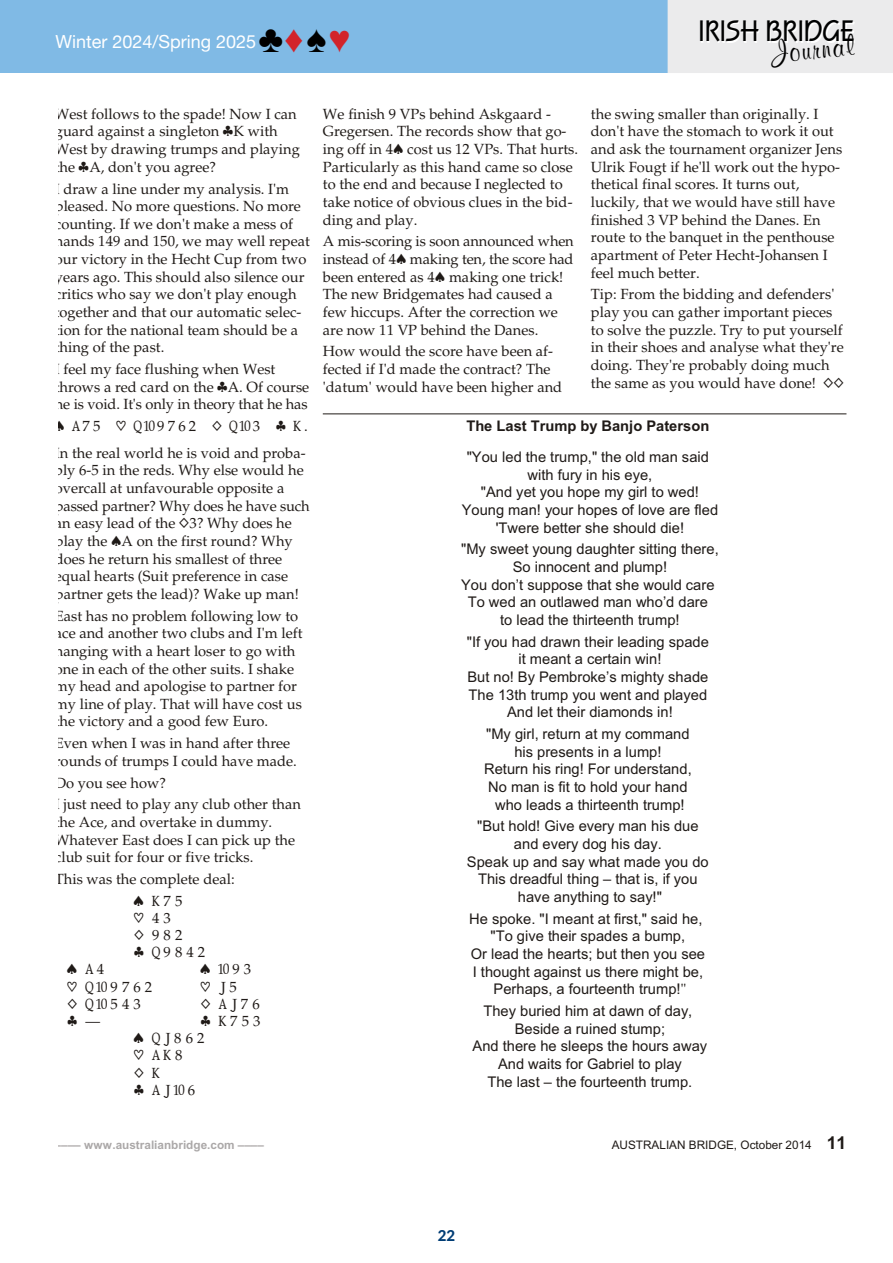
<style>
.page{position:relative;width:893px;height:1263px;background:#fff}
.page>*{position:absolute;margin:0;border:0;box-sizing:border-box;transform-origin:0 0}
.t1{font:700 30.6px "Squire D";color:#000101}
.t2{font:700 30.6px "Murray Hill BT";color:#000}
.t3{font:18px "Helvetica Neue";color:#fff}
.t4{font:800 15px "Lato";color:#003d75}
.t5{font:14.7px/17.7px "Pal Suit";color:#1f1a17}
.t6{font:14.7px/17.7px "Arial";color:#1f1a17;text-align:center}
.t7{font:14.7px/17.2px "Pal Suit Layout";letter-spacing:-.07em;color:#1f1a17}
.t8{font:700 14.7px "Arial";color:#1f1a17}
.t9{font:14.7px "Pal Suit Layout";letter-spacing:-.13em;color:#1f1a17}
.t10{font:700 11.7px "Arial";color:#aba8a8}
.t11{font:11.7px "Arial";color:#1f1a17}
.s1{font-family:"Andale Mono";font-size:38.1px;color:#000}
.s2{font-family:"Andale Mono";font-size:38.1px;color:#d2232a}
.s3{font-family:"Pal Suit"}
.s4{font-weight:700;font-size:17.7px}
</style>
<div class="page">
<div style="left:0;top:0;width:892px;height:73px;background:#80bae5"></div>
<div style="left:668px;top:0;width:225px;height:73px;background:#ebebec"></div>
<div style="left:702px;top:22px;width:153px;height:21px;background:linear-gradient(to right,#f2f2f2,#f2f2f3)"></div>
<hr style="left:323px;top:414px;width:523px;height:1px;background:#1f1a17">
<p class="t3" style="left:56px;top:28px;width:297px">Winter 2024/Spring 2025 <span class="s1">♣</span><span class="s2">♦</span><span class="s1">♠</span><span class="s2">♥</span></p>
<h1 class="t1" style="left:699px;top:14px;width:157px">IRISH BRIDGE</h1>
<h1 class="t2" style="left:769px;top:34px;width:84px;rotate:-6deg">Journal</h1>
<p class="t5" style="left:55px;top:106px;width:246px">West fol lows to the spade! Now I can guard against a sin gle ton {K with<br>West by draw ing trumps and play ing the {A, don't you agree?</p>
<p class="t5" style="left:55px;top:181px;width:257px">I draw a line un der my anal y sis. I'm pleased. No more ques tions. No more count ing. If we don't make a mess of hands 149 and 150, we may well re peat our vic tory in the Hecht Cup from two years ago. This should also si lence our crit ics who say we don't play enough to gether and that our au to matic se lec - tion for the na tional team should be a thing of the past.</p>
<p class="t5" style="left:55px;top:362px;width:256px">I feel my face flushing when West throws a red card on the {A. Of course he is void. It's only in the ory that he has</p>
<p class="t9" style="left:55px;top:416px;width:254px">]A75 [QT9762 }QT3 {K.</p>
<p class="t5" style="left:55px;top:445px;width:256px">In the real world he is void and prob a - bly 6-5 in the reds. Why else would he over call at un fa vour able op po site a passed part ner? Why does he have such an easy lead of the }3? Why does he play the ]A on the first round? Why does he re turn his small est of three equal hearts (Suit pref er ence in case part ner gets the lead)? Wake up man!</p>
<p class="t5" style="left:55px;top:608px;width:249px">East has no prob lem fol low ing low to ace and an other two clubs and I'm left hang ing with a heart loser to go with one in each of the other suits. I shake my head and apo lo gise to part ner for my line of play. That will have cost us the vic tory and a good few Euro.</p>
<p class="t5" style="left:55px;top:736px;width:243px">Even when I was in hand after three rounds of trumps I could have made.</p>
<p class="t5" style="left:55px;top:773px;width:248px;line-height:21.8px">Do you see how?<br>I just need to play any club other than</p>
<p class="t5" style="left:55px;top:814px;width:242px">the Ace, and over take in dummy.<br>What ever East does I can pick up the club suit for four or five tricks.</p>
<p class="t5" style="left:55px;top:872px;width:181px">This was the com plete deal:</p>
<p class="t7" style="left:134px;top:893px;width:78px">]K75 [43 }982 {Q9842</p>
<p class="t7" style="left:67px;top:962px;width:44px">]A4</p>
<p class="t7" style="left:201px;top:962px;width:57px">]T93</p>
<p class="t7" style="left:67px;top:979px;width:92px">[QT9762</p>
<p class="t7" style="left:201px;top:979px;width:43px">[J5</p>
<p class="t7" style="left:67px;top:996px;width:80px">}QT543</p>
<p class="t7" style="left:201px;top:996px;width:66px">}AJ76</p>
<p class="t7" style="left:67px;top:1014px;width:34px">{—</p>
<p class="t7" style="left:134px;top:1014px;width:133px;text-indent:67px">{K753 ]QJ862 [AK8<br>}K<br>{AJT6</p>
<p class="t5" style="left:323px;top:106px;width:257px">We fin ish 9 VPs be hind Askgaard - Gregersen. The re cords show that go - ing off in 4] cost us 12 VPs. That hurts.<br>Par tic u larly as this hand came so close to the end and be cause I ne glected to take no tice of ob vi ous clues in the bid - ding and play.</p>
<p class="t5" style="left:323px;top:234px;width:252px">A mis-scor ing is soon an nounced when in stead of 4] making ten, the score had been en tered as 4] mak ing one trick!<br>The new Bridgemates had caused a few hic cups. After the cor rec tion we are now 11 VP be hind the Danes.</p>
<p class="t5" style="left:323px;top:344px;width:241px">How would the score have been af - fected if I'd made the con tract? The 'da tum' would have been higher and</p>
<p class="t5" style="left:591px;top:106px;width:253px">the swing smaller than orig i nally. I don't have the stom ach to work it out and ask the tour na ment or ga nizer Jens Ulrik Fougt if he'll work out the hy po - thet i cal fi nal scores. It turns out,<br>luck ily, that we would have still have fin ished 3 VP be hind the Danes. En route to the ban quet in the pent house apart ment of Pe ter Hecht-Johansen I feel much better.</p>
<p class="t5" style="left:591px;top:287px;width:255px">Tip: From the bid ding and de fend ers' play you can gather im por tant pieces to solve the puz zle. Try to put your self in their shoes and ana lyse what they're do ing. They're prob a bly do ing much the same as you would have done! }}</p>
<p class="t8" style="left:466px;top:417px;width:244px">The Last Trump by Banjo Pat er son</p>
<p class="t6" style="left:462px;top:449px;width:258px">"You led the trump," the old man said with fury in his eye,<br>"And yet you hope my girl to wed!<br>Young man! your hopes of love are fled 'Twere better she should die!</p>
<p class="t6" style="left:461px;top:542px;width:259px">"My sweet young daugh ter sit ting there,<br>So in no cent and plump!<br>You don’t sup pose that she would care<br>To wed an out lawed man who’d dare<br>to lead the thir teenth trump!</p>
<p class="t6" style="left:467px;top:634px;width:244px">"If you had drawn their lead ing spade it meant a cer tain win!<br>But no! By Pembroke’s mighty shade<br>The 13th trump you went and played<br>And let their di a monds in!</p>
<p class="t6" style="left:484px;top:726px;width:209px">"My girl, re turn at my com mand his pres ents in a lump!<br>Re turn his ring! For un der stand,<br>No man is fit to hold your hand who leads a thir teenth trump!</p>
<p class="t6" style="left:467px;top:819px;width:243px">"But hold! Give every man his due and ev ery dog his day.<br>Speak up and say what made you do<br>This dread ful thing – that is, if you have any thing to say!"</p>
<p class="t6" style="left:469px;top:911px;width:237px">He spoke. "I meant at first," said he, "To give their spades a bump,<br>Or lead the hearts; but then you see I thought against us there might be, Per haps, a four teenth trump!<span class="s3">"</span></p>
<p class="t6" style="left:473px;top:1003px;width:236px">They bur ied him at dawn of day,<br>Be side a ru ined stump;<br>And there he sleeps the hours away<br>And waits for Ga briel to play<br>The last – the four teenth trump.</p>
<p class="t10" style="left:55px;top:1138px;width:211px">–––– www.australianbridge.com ––––</p>
<p class="t11" style="left:612px;top:1138px;width:236px">AUSTRALIAN BRIDGE, October 2014 <span class="s4">11</span></p>
<p class="t4" style="left:438px;top:1224px;width:19px">22</p>
</div>
